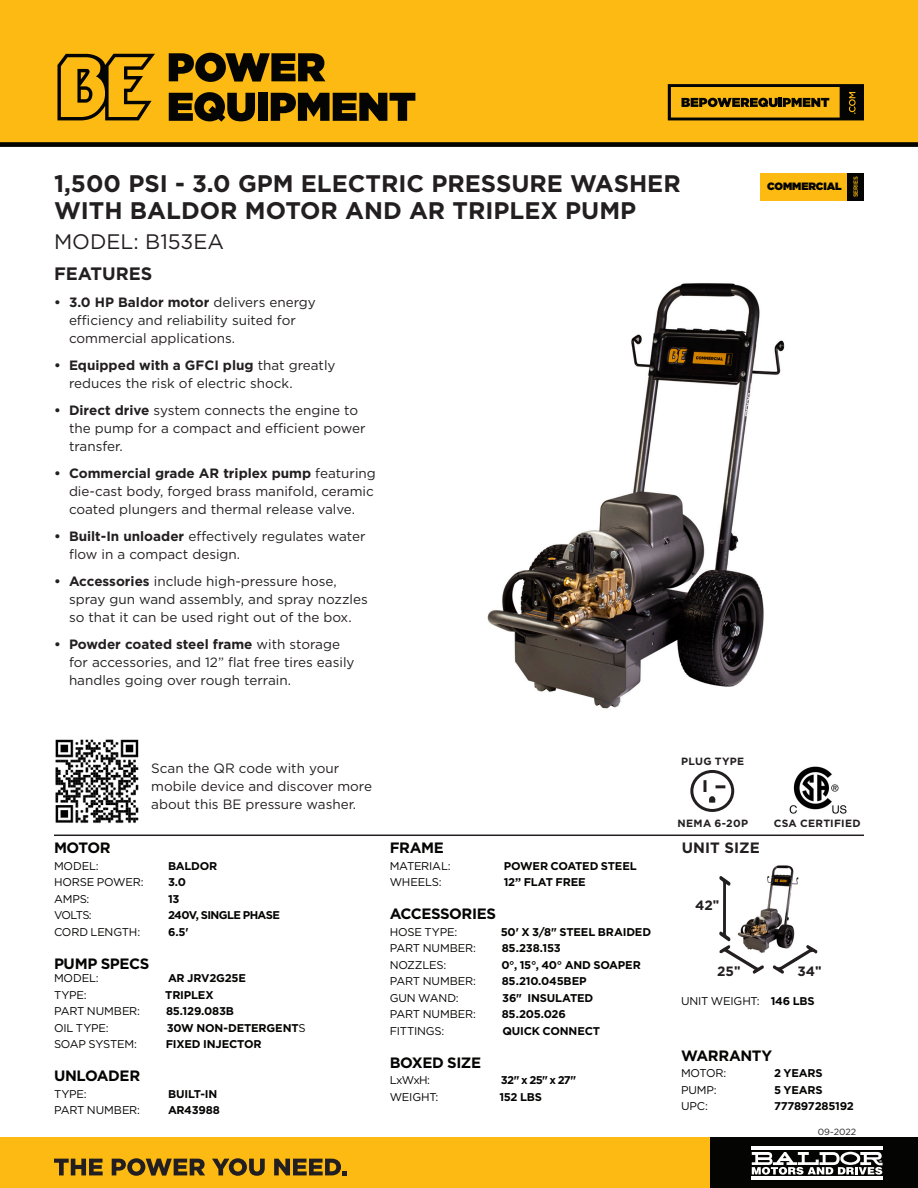
<style>
.page{position:relative;width:918px;height:1188px;background:#fff}
.page>*{position:absolute;margin:0;border:0;box-sizing:border-box;transform-origin:0 0}
.Product_Header{font:700 24px/27px "Gotham";color:#231f20}
.t1{font:21px "Gotham";color:#231f20}
.t2{font:700 18px "Gotham";color:#231f20}
.BODY_HEADER_LEFT_ALI{font:700 15px "Gotham";letter-spacing:-.025em;color:#040503}
.t3{font:700 15px "Gotham";color:#231f20}
.t4{font:13.5px/18px "Gotham";color:#231f20}
.t5{font:700 13.5px "Gotham";color:#231f20}
.BODY_HEADER_LEFT_ALI-2{font:700 11.25px "Gotham";letter-spacing:-.02em;color:#040503}
.BODY_HEADER_LEFT_ALI-3{font:11.25px "Gotham";letter-spacing:-.02em;color:#040503}
.BODY_HEADER_LEFT_ALI-4{font:700 11.25px "Gotham";letter-spacing:-.05em;color:#040503}
.t6{font:900 10.65px "Gotham";letter-spacing:-.01em;color:#040503}
.Body_Copy{font:700 10.5px "Gotham";letter-spacing:.025em;color:#231f20}
.t7{font:9px "Gotham";color:#231f20}
.t8{font:500 6px "Gotham";letter-spacing:-.04em;color:#fcba13}
.s1{font-weight:700}
.s2{font-weight:400}
.s3{font-family:"Arial"}
</style>
<div class="page">
<hr style="left:54px;top:835px;width:810px;height:1px;background:#231f20">
<svg style="left:719px;top:876px;width:45px;height:98px"></svg>
<svg style="left:773px;top:945px;width:44px;height:29px"></svg>
<div style="left:0;top:0;width:918px;height:144px;background:#fcba13"></div>
<div style="left:0;top:1138px;width:710px;height:50px;background:#fcba13"></div>
<div style="left:710px;top:1138px;width:208px;height:50px;background:#040503"></div>
<svg style="left:57px;top:53px;width:98px;height:67px"></svg>
<svg style="left:169px;top:53px;width:156px;height:29px"></svg>
<svg style="left:169px;top:92px;width:86px;height:30px"></svg>
<div style="left:258px;top:93px;width:9px;height:28px;background:#040503"></div>
<svg style="left:271px;top:93px;width:144px;height:28px"></svg>
<div style="left:0;top:142px;width:918px;height:5px;background:#040503"></div>
<svg style="left:668px;top:84px;width:196px;height:36px"></svg>
<svg style="left:54px;top:1159px;width:49px;height:16px"></svg>
<svg style="left:112px;top:1158px;width:93px;height:18px"></svg>
<svg style="left:212px;top:1158px;width:53px;height:18px"></svg>
<svg style="left:274px;top:1159px;width:73px;height:16px"></svg>
<img style="left:735px;top:865px;width:66px;height:87px">
<img style="left:789px;top:767px;width:58px;height:47px">
<div style="left:690px;top:770px;width:44px;height:42px;border:3px solid #231f20;border-radius:50%"></div>
<svg style="left:704px;top:780px;width:21px;height:23px"></svg>
<hr style="left:752px;top:1147px;width:131px;height:3px;background:#fff">
<hr style="left:752px;top:1176px;width:131px;height:4px;background:#fff">
<svg style="left:752px;top:1152px;width:131px;height:23px"></svg>
<img style="left:487px;top:283px;width:298px;height:426px">
<img style="left:55px;top:739px;width:84px;height:85px">
<div style="left:760px;top:173px;width:104px;height:27px;background:#fcba13"></div>
<div style="left:848px;top:173px;width:16px;height:27px;background:#040503"></div>
<p class="Product_Header" style="left:54px;top:169px;width:628px">1,500 PSI - 3.0 GPM ELECTRIC PRESSURE WASHER<br>WITH BALDOR MOTOR AND AR TRIPLEX PUMP</p>
<p class="t1" style="left:54px;top:228px;width:172px">MODEL: B153EA</p>
<p class="t2" style="left:54px;top:261px;width:100px">FEATURES</p>
<p class="t4" style="left:69px;top:293px;width:248px;text-indent:-15px"><span class="s1">• 3.0 HP Baldor motor</span> delivers energy efficiency and reliability suited for commercial applications.</p>
<p class="t4" style="left:69px;top:356px;width:268px;text-indent:-15px"><span class="s1">• Equipped with a GFCI plug</span> that greatly reduces the risk of electric shock.</p>
<p class="t4" style="left:69px;top:401px;width:298px;text-indent:-15px"><span class="s1">• Direct drive</span> system connects the engine to the pump for a compact and efficient power transfer.</p>
<p class="t4" style="left:69px;top:464px;width:308px;text-indent:-15px"><span class="s1">• Commercial grade AR triplex pump</span> featuring die-cast body, forged brass manifold, ceramic coated plungers and thermal release valve.</p>
<p class="t4" style="left:69px;top:527px;width:298px;text-indent:-15px"><span class="s1">• Built-In unloader</span> effectively regulates water flow in a compact design.</p>
<p class="t4" style="left:69px;top:572px;width:300px;text-indent:-15px"><span class="s1">• Accessories</span> include high-pressure hose, spray gun wand assembly, and spray nozzles so that it can be used right out of the box.</p>
<p class="t4" style="left:69px;top:635px;width:287px;text-indent:-15px"><span class="s1">• Powder coated steel frame</span> with storage for accessories, and 12” flat free tires easily handles going over rough terrain.</p>
<p class="t6" style="left:767px;top:179px;width:76px">COMMERCIAL</p>
<p class="t8" style="left:852px;top:197px;width:22px;rotate:-90deg">SERIES</p>
<p class="t4" style="left:151px;top:759px;width:222px">Scan the QR code with your mobile device and discover more about this BE pressure washer.</p>
<p class="Body_Copy" style="left:681px;top:754px;width:65px">PLUG TYPE</p>
<p class="Body_Copy" style="left:678px;top:816px;width:72px">NEMA 6-20P</p>
<p class="Body_Copy" style="left:774px;top:816px;width:89px">CSA CERTIFIED</p>
<p class="BODY_HEADER_LEFT_ALI" style="left:54px;top:838px;width:58px">MOTOR</p>
<p class="BODY_HEADER_LEFT_ALI-3" style="left:54px;top:859px;width:46px">MODEL:</p>
<p class="BODY_HEADER_LEFT_ALI-2" style="left:168px;top:859px;width:51px">BALDOR</p>
<p class="BODY_HEADER_LEFT_ALI-3" style="left:54px;top:875px;width:91px">HORSE POWER:</p>
<p class="BODY_HEADER_LEFT_ALI-2" style="left:168px;top:875px;width:20px">3.0</p>
<p class="BODY_HEADER_LEFT_ALI-3" style="left:54px;top:892px;width:37px">AMPS:</p>
<p class="BODY_HEADER_LEFT_ALI-2" style="left:168px;top:892px;width:13px">13</p>
<p class="BODY_HEADER_LEFT_ALI-3" style="left:54px;top:908px;width:39px">VOLTS:</p>
<p class="BODY_HEADER_LEFT_ALI-4" style="left:168px;top:908px;width:114px">240V, SINGLE PHASE</p>
<p class="BODY_HEADER_LEFT_ALI-3" style="left:54px;top:925px;width:88px">CORD LENGTH:</p>
<p class="BODY_HEADER_LEFT_ALI-2" style="left:168px;top:925px;width:22px">6.5'</p>
<p class="BODY_HEADER_LEFT_ALI" style="left:54px;top:954px;width:97px">PUMP SPECS</p>
<p class="BODY_HEADER_LEFT_ALI-3" style="left:54px;top:971px;width:46px">MODEL:</p>
<p class="BODY_HEADER_LEFT_ALI-2" style="left:168px;top:971px;width:80px">AR JRV2G25E</p>
<p class="BODY_HEADER_LEFT_ALI-3" style="left:54px;top:988px;width:34px">TYPE:</p>
<p class="BODY_HEADER_LEFT_ALI-2" style="left:165px;top:988px;width:50px">TRIPLEX</p>
<p class="BODY_HEADER_LEFT_ALI-3" style="left:54px;top:1004px;width:88px">PART NUMBER:</p>
<p class="BODY_HEADER_LEFT_ALI-2" style="left:166px;top:1004px;width:70px">85.129.083B</p>
<p class="BODY_HEADER_LEFT_ALI-3" style="left:54px;top:1021px;width:56px">OIL TYPE:</p>
<p class="BODY_HEADER_LEFT_ALI-2" style="left:167px;top:1021px;width:140px">30W NON-DETERGENT<span class="s2">S</span></p>
<p class="BODY_HEADER_LEFT_ALI-3" style="left:54px;top:1037px;width:84px">SOAP SYSTEM:</p>
<p class="BODY_HEADER_LEFT_ALI-2" style="left:166px;top:1037px;width:97px">FIXED INJECTOR</p>
<p class="BODY_HEADER_LEFT_ALI" style="left:54px;top:1066px;width:88px">UNLOADER</p>
<p class="BODY_HEADER_LEFT_ALI-3" style="left:54px;top:1087px;width:34px">TYPE:</p>
<p class="BODY_HEADER_LEFT_ALI-2" style="left:168px;top:1087px;width:51px">BUILT-IN</p>
<p class="BODY_HEADER_LEFT_ALI-3" style="left:54px;top:1103px;width:88px">PART NUMBER:</p>
<p class="BODY_HEADER_LEFT_ALI-2" style="left:168px;top:1103px;width:53px">AR43988</p>
<p class="BODY_HEADER_LEFT_ALI" style="left:390px;top:838px;width:56px">FRAME</p>
<p class="BODY_HEADER_LEFT_ALI-3" style="left:390px;top:859px;width:62px">MATERIAL:</p>
<p class="BODY_HEADER_LEFT_ALI-2" style="left:504px;top:858px;width:135px">POWER COATED STEEL</p>
<p class="BODY_HEADER_LEFT_ALI-3" style="left:390px;top:875px;width:53px">WHEELS:</p>
<p class="BODY_HEADER_LEFT_ALI-2" style="left:504px;top:875px;width:84px">12” FLAT FREE</p>
<p class="BODY_HEADER_LEFT_ALI" style="left:390px;top:904px;width:108px">ACCESSORIES</p>
<p class="BODY_HEADER_LEFT_ALI-3" style="left:390px;top:925px;width:69px">HOSE TYPE:</p>
<p class="BODY_HEADER_LEFT_ALI-2" style="left:501px;top:924px;width:152px">50' X 3/8" STEEL BRAIDED</p>
<p class="BODY_HEADER_LEFT_ALI-3" style="left:390px;top:941px;width:88px">PART NUMBER:</p>
<p class="BODY_HEADER_LEFT_ALI-2" style="left:502px;top:941px;width:61px">85.238.153</p>
<p class="BODY_HEADER_LEFT_ALI-3" style="left:390px;top:958px;width:58px">NOZZLES:</p>
<p class="BODY_HEADER_LEFT_ALI-2" style="left:501px;top:957px;width:141px">0°, 15°, 40° AND SOAPER</p>
<p class="BODY_HEADER_LEFT_ALI-3" style="left:390px;top:974px;width:88px">PART NUMBER:</p>
<p class="BODY_HEADER_LEFT_ALI-2" style="left:502px;top:974px;width:86px">85.210.045BEP</p>
<p class="BODY_HEADER_LEFT_ALI-3" style="left:390px;top:991px;width:71px">GUN WAND:</p>
<p class="BODY_HEADER_LEFT_ALI-2" style="left:502px;top:990px;width:93px">36" INSULATED</p>
<p class="BODY_HEADER_LEFT_ALI-3" style="left:390px;top:1007px;width:88px">PART NUMBER:</p>
<p class="BODY_HEADER_LEFT_ALI-2" style="left:502px;top:1007px;width:66px">85.205.026</p>
<p class="BODY_HEADER_LEFT_ALI-3" style="left:390px;top:1024px;width:56px">FITTINGS:</p>
<p class="BODY_HEADER_LEFT_ALI-2" style="left:502px;top:1023px;width:99px">QUICK CONNECT</p>
<p class="BODY_HEADER_LEFT_ALI" style="left:390px;top:1053px;width:93px">BOXED SIZE</p>
<p class="BODY_HEADER_LEFT_ALI-3" style="left:390px;top:1073px;width:42px">LxWxH:</p>
<p class="BODY_HEADER_LEFT_ALI-2" style="left:501px;top:1073px;width:77px">32" x 25" x 27"</p>
<p class="BODY_HEADER_LEFT_ALI-3" style="left:390px;top:1090px;width:50px">WEIGHT:</p>
<p class="BODY_HEADER_LEFT_ALI-2" style="left:499px;top:1089px;width:44px">152 LBS</p>
<p class="t3" style="left:682px;top:838px;width:79px">UNIT SIZE</p>
<p class="t5" style="left:695px;top:896px;width:26px">42<span class="s3">"</span></p>
<p class="t5" style="left:717px;top:962px;width:25px">25<span class="s3">"</span></p>
<p class="t5" style="left:798px;top:962px;width:26px">34<span class="s3">"</span></p>
<p class="BODY_HEADER_LEFT_ALI-3" style="left:681px;top:994px;width:135px">UNIT WEIGHT: <span class="s1">146 LBS</span></p>
<p class="BODY_HEADER_LEFT_ALI" style="left:681px;top:1046px;width:93px">WARRANTY</p>
<p class="BODY_HEADER_LEFT_ALI-3" style="left:681px;top:1066px;width:47px">MOTOR:</p>
<p class="BODY_HEADER_LEFT_ALI-2" style="left:774px;top:1066px;width:50px">2 YEARS</p>
<p class="BODY_HEADER_LEFT_ALI-3" style="left:681px;top:1083px;width:37px">PUMP:</p>
<p class="BODY_HEADER_LEFT_ALI-2" style="left:774px;top:1082px;width:50px">5 YEARS</p>
<p class="BODY_HEADER_LEFT_ALI-3" style="left:681px;top:1099px;width:28px">UPC:</p>
<p class="BODY_HEADER_LEFT_ALI-2" style="left:774px;top:1099px;width:81px">777897285192</p>
<p class="t7" style="left:818px;top:1126px;width:40px">09-2022</p>
</div>
